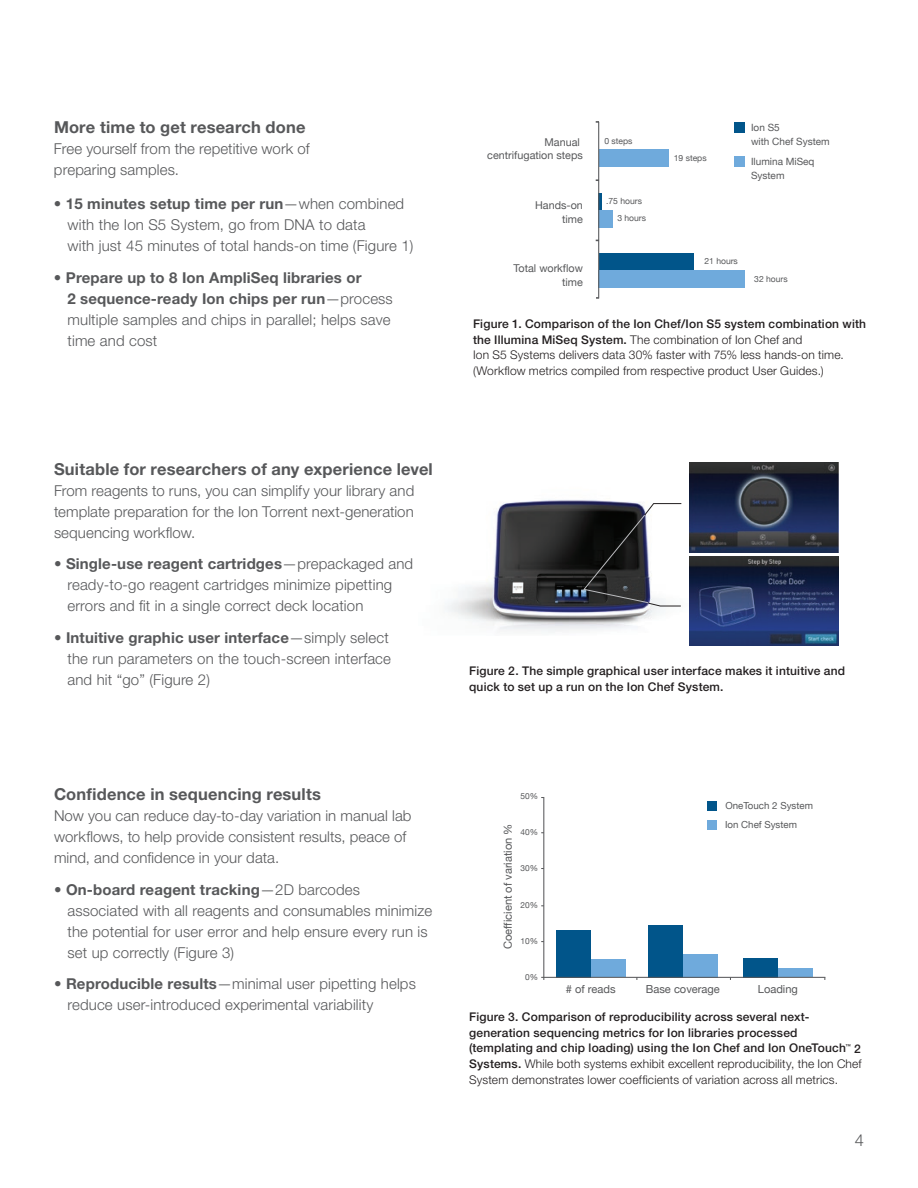
<style>
.page{position:relative;width:918px;height:1188px;background:#fff}
.page>*{position:absolute;margin:0;border:0;box-sizing:border-box;transform-origin:0 0}
.t1{font:700 16.5px "Helvetica Neue LT Std";letter-spacing:.01em;color:#57585a}
.t2{font:300 16.5px "Helvetica Neue LT Std";color:#57585a}
.t3{font:300 15px/21px "Helvetica Neue LT Std";letter-spacing:.01em;color:#57585a}
.t4{font:700 15px/21px "Helvetica Neue LT Std";letter-spacing:.01em;color:#57585a}
.t5{font:300 12px/15.8px "Helvetica Neue LT Std";letter-spacing:.015em;color:#231f20;text-align:justify}
.t6{font:500 12px/15.8px "Helvetica Neue LT Std";letter-spacing:.015em;color:#231f20}
.t7{font:11.1px "Helvetica Neue";color:#57585a}
.t8{font:10.8px/14px "Helvetica Neue";color:#57585a;text-align:right}
.t9{font:10.05px/13.6px "Helvetica Neue";color:#57585a}
.t10{font:9.75px/18.5px "Helvetica Neue";color:#57585a}
.t11{font:8.55px/17.2px "Helvetica Neue";color:#57585a}
.t12{font:8.4px "Helvetica Neue";color:#57585a}
.t13{font:500 5.4px "Helvetica Neue LT Std";color:#231f20}
.s1{font-weight:700}
.s2{font-weight:300}
.s3{font-weight:500}
</style>
<div class="page">
<svg style="left:445px;top:121px;width:394px;height:859px"></svg>
<p class="t1" style="left:54px;top:117px;width:253px">More time to get research done</p>
<p class="t3" style="left:54px;top:138px;width:257px">Free yourself from the repetitive work of preparing samples.</p>
<p class="t3" style="left:67px;top:193px;width:348px;text-indent:-14px"><span class="s1">• 15 minutes setup time per run</span>—when combined with the Ion S5 System, go from DNA to data<br>with just 45 minutes of total hands-on time (Figure 1)</p>
<p class="t4" style="left:67px;top:267px;width:327px;text-indent:-14px">• Prepare up to 8 Ion AmpliSeq libraries or<br>2 sequence-ready Ion chips per run<span class="s2">—process multiple samples and chips in parallel; helps save time and cost</span></p>
<p class="t1" style="left:54px;top:459px;width:380px">Suitable for researchers of any experience level</p>
<p class="t3" style="left:54px;top:480px;width:362px;text-align:justify">From reagents to runs, you can simplify your library and template preparation for the Ion Torrent next-generation sequencing workflow.</p>
<p class="t3" style="left:68px;top:553px;width:347px;text-indent:-14px"><span class="s1">• Single-use reagent cartridges</span>—prepackaged and ready-to-go reagent cartridges minimize pipetting errors and fit in a single correct deck location</p>
<p class="t3" style="left:68px;top:627px;width:325px;text-indent:-14px"><span class="s1">• Intuitive graphic user interface</span>—simply select the run parameters on the touch-screen interface and hit “go” (Figure 2)</p>
<p class="t8" style="left:487px;top:135px;width:97px">Manual centrifugation steps</p>
<p class="t8" style="left:535px;top:199px;width:49px">Hands-on time</p>
<p class="t8" style="left:514px;top:262px;width:71px">Total workflow time</p>
<p class="t11" style="left:604px;top:133px;width:30px">0 steps</p>
<p class="t11" style="left:617px;top:193px;width:30px;text-indent:-11px">.75 hours<br>3 hours</p>
<p class="t11" style="left:674px;top:150px;width:34px">19 steps</p>
<p class="t9" style="left:751px;top:121px;width:80px">Ion S5<br>with Chef System</p>
<p class="t9" style="left:751px;top:155px;width:65px">Ilumina MiSeq<br>System</p>
<p class="t11" style="left:704px;top:253px;width:35px">21 hours</p>
<p class="t11" style="left:754px;top:270px;width:35px">32 hours</p>
<p class="t5" style="left:473px;top:316px;width:395px;text-align:left"><span class="s3">Figure 1. Comparison of the Ion Chef/Ion S5 system combination with the Illumina MiSeq System.</span> The combination of Ion Chef and<br>Ion S5 Systems delivers data 30% faster with 75% less hands-on time. (Workflow metrics compiled from respective product User Guides.)</p>
<p class="t6" style="left:469px;top:663px;width:378px">Figure 2. The simple graphical user interface makes it intuitive and quick to set up a run on the Ion Chef System.</p>
<p class="t1" style="left:54px;top:784px;width:268px">Confidence in sequencing results</p>
<p class="t3" style="left:54px;top:805px;width:359px">Now you can reduce day-to-day variation in manual lab workflows, to help provide consistent results, peace of mind, and confidence in your data.</p>
<p class="t3" style="left:68px;top:879px;width:366px;text-indent:-14px"><span class="s1">• On-board reagent tracking</span>—2D barcodes associated with all reagents and consumables minimize the potential for user error and help ensure every run is set up correctly (Figure 3)</p>
<p class="t3" style="left:68px;top:973px;width:350px;text-indent:-14px"><span class="s1">• Reproducible results</span>—minimal user pipetting helps reduce user-introduced experimental variability</p>
<p class="t7" style="left:500px;top:949px;width:127px;rotate:-90deg">Coefficient of variation %</p>
<p class="t12" style="left:520px;top:790px;width:19px">50%</p>
<p class="t12" style="left:520px;top:826px;width:19px">40%</p>
<p class="t12" style="left:520px;top:862px;width:19px">30%</p>
<p class="t12" style="left:520px;top:898px;width:19px">20%</p>
<p class="t12" style="left:520px;top:935px;width:19px">10%</p>
<p class="t12" style="left:525px;top:971px;width:14px">0%</p>
<p class="t10" style="left:725px;top:797px;width:89px">OneTouch 2 System<br>Ion Chef System</p>
<p class="t7" style="left:566px;top:981px;width:51px"># of reads</p>
<p class="t7" style="left:646px;top:981px;width:76px">Base coverage</p>
<p class="t7" style="left:758px;top:981px;width:42px">Loading</p>
<p class="t6" style="left:469px;top:1009px;width:378px">Figure 3. Comparison of reproducibility across several next&shy;generation sequencing metrics for Ion libraries processed (templating and chip loading) using the Ion Chef and Ion OneTouch</p>
<p class="t13" style="left:845px;top:1043px;width:7px">™</p>
<p class="t5" style="left:469px;top:1040px;width:394px;text-indent:385px"><span class="s3">2<br>Systems.</span> While both systems exhibit excellent reproducibility, the Ion Chef System demonstrates lower coefficients of variation across all metrics.</p>
<p class="t2" style="left:855px;top:1130px;width:11px">4</p>
</div>
